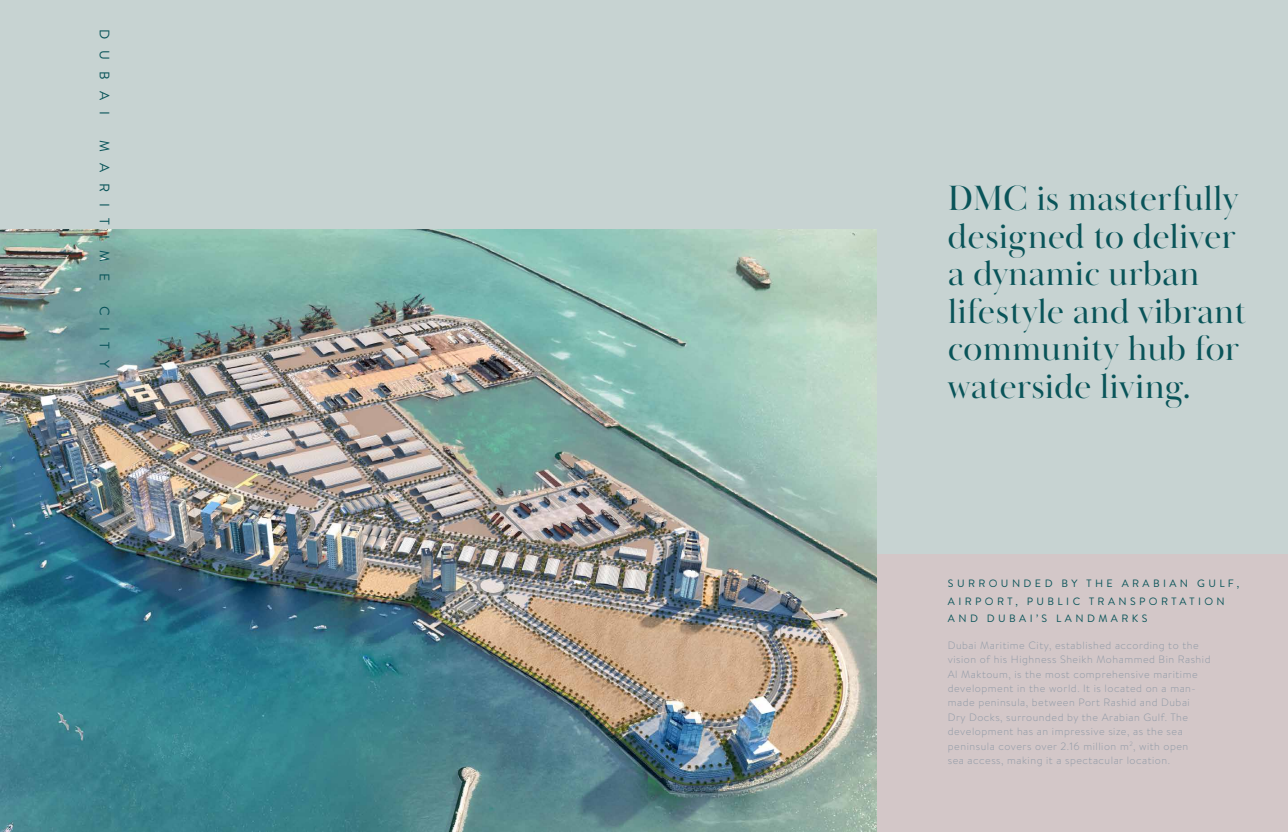
<style>
.page{position:relative;width:1288px;height:832px;background:#fff}
.page>*{position:absolute;margin:0;border:0;box-sizing:border-box;transform-origin:0 0}
.t1{font:36.25px/37.5px "Baskerville Poster PT";color:#095459}
.t2{font:13.75px "Brandon Grotesque";letter-spacing:.8em;color:#095459}
.t3{font:300 10.62px/14.4px "Brandon Text";letter-spacing:.05em;color:#8d98a5}
.t4{font:10.62px/17.5px "Brandon Grotesque";letter-spacing:.32em;color:#095459}
</style>
<div class="page">
<div style="left:0;top:0;width:1288px;height:554px;background:#c7d3d2"></div>
<div style="left:0;top:554px;width:1288px;height:277px;background:#d3c7c8"></div>
<img style="left:0;top:229px;width:876px;height:602px">
<p class="t2" style="left:114px;top:29px;width:87px;rotate:90deg">DUBAI</p>
<p class="t2" style="left:114px;top:140px;width:143px;rotate:90deg">MARITIME</p>
<p class="t2" style="left:114px;top:306px;width:63px;rotate:90deg">CITY</p>
<h1 class="t1" style="left:948px;top:180px;width:300px">DMC is masterfully designed to deliver a dynamic urban lifestyle and vibrant community hub for waterside living.</h1>
<p class="t4" style="left:948px;top:575px;width:293px">SURROUNDED BY THE ARABIAN GULF,<br>AIRPORT, PUBLIC TRANSPORTATION<br>AND DUBAI’S LANDMARKS</p>
<p class="t3" style="left:947px;top:637px;width:264px">Dubai Maritime City, established according to the vision of his Highness Sheikh Mohammed Bin Rashid Al Maktoum, is the most comprehensive maritime development in the world. It is located on a man&shy;made peninsula, between Port Rashid and Dubai<br>Dry Docks, surrounded by the Arabian Gulf. The development has an impressive size, as the sea peninsula covers over 2.16 million m<sup>2</sup>, with open<br>sea access, making it a spectacular location.</p>
</div>
